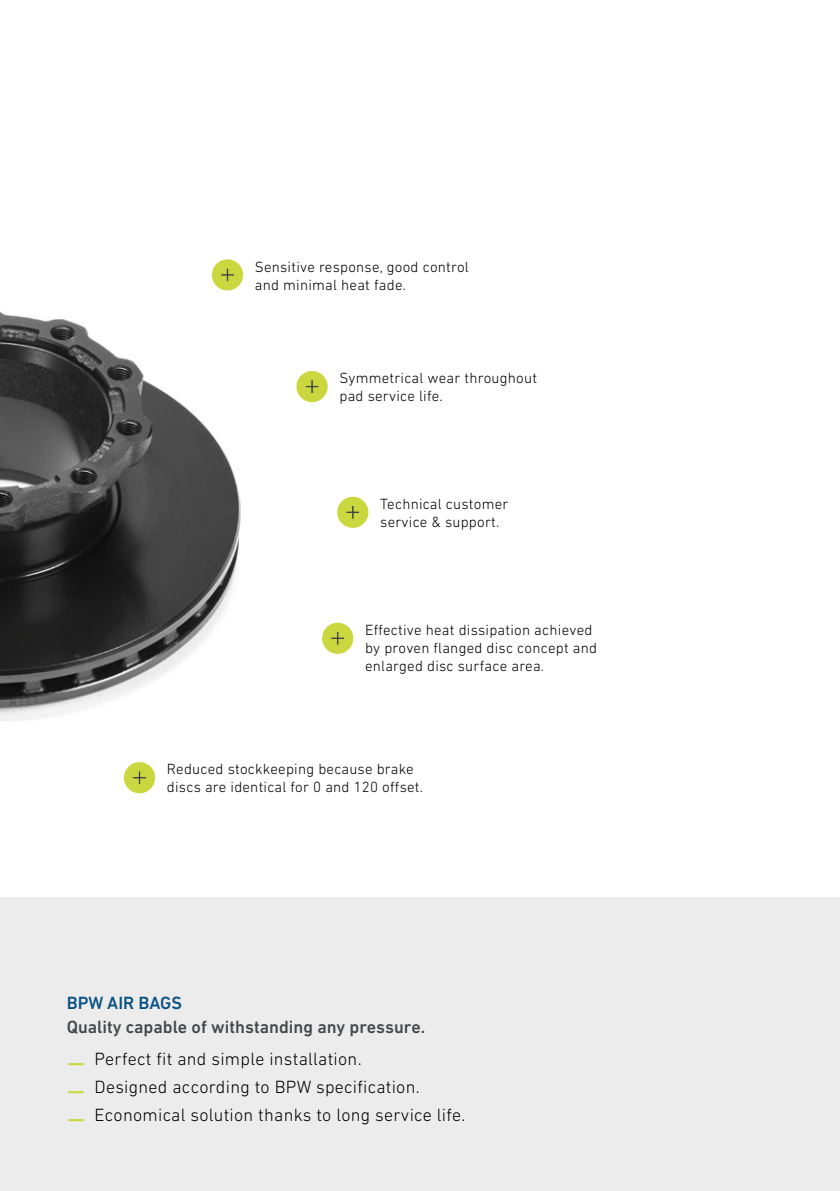
<style>
.page{position:relative;width:840px;height:1191px;background:#fff}
.page>*{position:absolute;margin:0;border:0;box-sizing:border-box;transform-origin:0 0}
.t1{font:300 18px "DIN Next LT Pro";letter-spacing:.015em;color:#000}
.t2{font:500 18px "DIN Next LT Pro";color:#434748}
.t3{font:500 18px "DIN Next LT Pro";color:#0b5282}
.t4{font:300 15px/18px "DIN Next LT Pro";letter-spacing:.015em;color:#000}
.s1{font-weight:700;color:#cbd73e}
</style>
<div class="page">
<img style="left:0;top:259px;width:369px;height:535px">
<div style="left:0;top:897px;width:839px;height:294px;background:#ececed"></div>
<div style="left:212px;top:259px;width:31px;height:31px;background:#cbd73e;border-radius:50%"></div>
<div style="left:337px;top:497px;width:31px;height:31px;background:#cbd73e;border-radius:50%"></div>
<div style="left:322px;top:622px;width:31px;height:32px;background:#cbd73e;border-radius:50%"></div>
<div style="left:296px;top:371px;width:31px;height:31px;background:#cbd73e;border-radius:50%"></div>
<div style="left:124px;top:762px;width:31px;height:31px;background:#cbd73e;border-radius:50%"></div>
<svg style="left:133px;top:771px;width:13px;height:13px"></svg>
<svg style="left:221px;top:268px;width:13px;height:14px"></svg>
<svg style="left:346px;top:506px;width:14px;height:13px"></svg>
<svg style="left:331px;top:632px;width:13px;height:13px"></svg>
<svg style="left:305px;top:380px;width:14px;height:13px"></svg>
<p class="t4" style="left:255px;top:257px;width:215px">Sensitive response, good control and minimal heat fade.</p>
<p class="t4" style="left:339px;top:369px;width:199px">Symmetrical wear throughout pad service life.</p>
<p class="t4" style="left:380px;top:494px;width:130px">Technical customer service &amp; support.</p>
<p class="t4" style="left:365px;top:620px;width:233px">Effective heat dissipation achieved by proven flanged disc concept and enlarged disc surface area.</p>
<p class="t4" style="left:167px;top:760px;width:257px">Reduced stockkeeping because brake discs are identical for 0 and 120 offset.</p>
<p class="t3" style="left:67px;top:992px;width:117px">BPW AIR BAGS</p>
<p class="t2" style="left:67px;top:1016px;width:360px">Quality capable of withstanding any pressure.</p>
<p class="t1" style="left:68px;top:1049px;width:295px"><span class="s1">—</span> Perfect fit and simple installation.</p>
<p class="t1" style="left:68px;top:1077px;width:353px"><span class="s1">—</span> Designed according to BPW specification.</p>
<p class="t1" style="left:68px;top:1105px;width:399px"><span class="s1">—</span> Economical solution thanks to long service life.</p>
</div>
